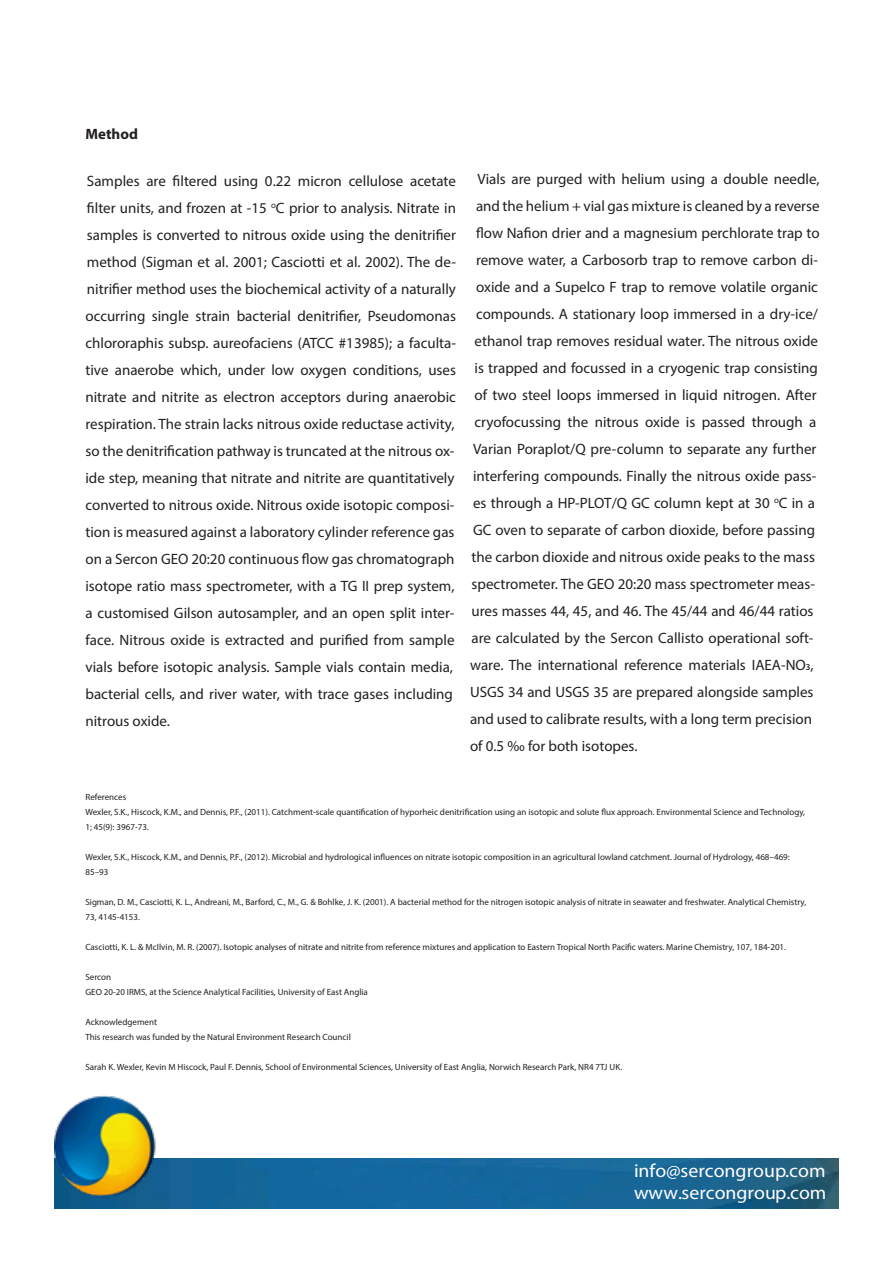
<style>
.page{position:relative;width:893px;height:1263px;background:#fff}
.page>*{position:absolute;margin:0;border:0;box-sizing:border-box;transform-origin:0 0}
.t1{font:18.9px/22.6px "Myriad Pro";color:#fff;scale:1.05 1}
.t2{font:15px/27px "Myriad Pro";color:#231f20}
.t3{font:700 15px "Myriad Pro";color:#231f20}
.t4{font:9px/15px "Myriad Pro";color:#231f20}
</style>
<div class="page">
<img style="left:167px;top:1158px;width:672px;height:51px">
<img style="left:54px;top:1095px;width:113px;height:114px">
<p class="t3" style="left:85px;top:124px;width:54px">Method</p>
<p class="t2" style="left:85px;top:167px;width:372px">Samples are filtered using 0.22 micron cellulose acetate filter units, and frozen at -15 <sup>o</sup>C prior to analysis. Nitrate in samples is converted to nitrous oxide using the denitrifier method (Sigman et al. 2001; Casciotti et al. 2002). The de&shy;nitrifier method uses the biochemical activity of a naturally occurring single strain bacterial denitrifier, Pseudomonas chlororaphis subsp. aureofaciens (ATCC #13985); a faculta&shy;tive anaerobe which, under low oxygen conditions, uses nitrate and nitrite as electron acceptors during anaerobic respiration. The strain lacks nitrous oxide reductase activity, so the denitrification pathway is truncated at the nitrous ox&shy;ide step, meaning that nitrate and nitrite are quantitatively converted to nitrous oxide. Nitrous oxide isotopic composi&shy;tion is measured against a laboratory cylinder reference gas on a Sercon GEO 20:20 continuous flow gas chromatograph isotope ratio mass spectrometer, with a TG II prep system, a customised Gilson autosampler, and an open split inter&shy;face. Nitrous oxide is extracted and purified from sample vials before isotopic analysis. Sample vials contain media, bacterial cells, and river water, with trace gases including nitrous oxide.</p>
<p class="t2" style="left:477px;top:165px;width:344px">Vials are purged with helium using a double needle,</p>
<p class="t2" style="left:476px;top:192px;width:345px">and the helium + vial gas mixture is cleaned by a reverse</p>
<p class="t2" style="left:476px;top:219px;width:345px">flow Nafion drier and a magnesium perchlorate trap to</p>
<p class="t2" style="left:476px;top:246px;width:344px">remove water, a Carbosorb trap to remove carbon di-</p>
<p class="t2" style="left:476px;top:273px;width:343px">oxide and a Supelco F trap to remove volatile organic</p>
<p class="t2" style="left:476px;top:300px;width:344px">compounds. A stationary loop immersed in a dry-ice/</p>
<p class="t2" style="left:474px;top:327px;width:345px">ethanol trap removes residual water. The nitrous oxide</p>
<p class="t2" style="left:474px;top:354px;width:345px">is trapped and focussed in a cryogenic trap consisting</p>
<p class="t2" style="left:474px;top:381px;width:344px">of two steel loops immersed in liquid nitrogen. After</p>
<p class="t2" style="left:474px;top:408px;width:343px">cryofocussing the nitrous oxide is passed through a</p>
<p class="t2" style="left:473px;top:435px;width:345px">Varian Poraplot/Q pre-column to separate any further</p>
<p class="t2" style="left:473px;top:462px;width:345px">interfering compounds. Finally the nitrous oxide pass-</p>
<p class="t2" style="left:473px;top:489px;width:343px">es through a HP-PLOT/Q GC column kept at 30 <sup>o</sup>C in a</p>
<p class="t2" style="left:473px;top:516px;width:344px">GC oven to separate of carbon dioxide, before passing</p>
<p class="t2" style="left:471px;top:543px;width:345px">the carbon dioxide and nitrous oxide peaks to the mass</p>
<p class="t2" style="left:471px;top:570px;width:345px">spectrometer. The GEO 20:20 mass spectrometer meas-</p>
<p class="t2" style="left:471px;top:597px;width:344px">ures masses 44, 45, and 46. The 45/44 and 46/44 ratios</p>
<p class="t2" style="left:471px;top:624px;width:344px">are calculated by the Sercon Callisto operational soft-</p>
<p class="t2" style="left:470px;top:651px;width:345px">ware. The international reference materials IAEA-NO3,</p>
<p class="t2" style="left:470px;top:678px;width:345px">USGS 34 and USGS 35 are prepared alongside samples</p>
<p class="t2" style="left:470px;top:705px;width:344px">and used to calibrate results, with a long term precision</p>
<p class="t2" style="left:470px;top:732px;width:169px">of 0.5 ‰ for both isotopes.</p>
<p class="t4" style="left:85px;top:789px;width:42px">References</p>
<p class="t4" style="left:85px;top:804px;width:721px">Wexler, S.K., Hiscock, K.M., and Dennis, P.F., (2011). Catchment-scale quantification of hyporheic denitrification using an isotopic and solute flux approach. Environmental Science and Technology,<br>1; 45(9): 3967-73.</p>
<p class="t4" style="left:85px;top:849px;width:706px">Wexler, S.K., Hiscock, K.M., and Dennis, P.F., (2012). Microbial and hydrological influences on nitrate isotopic composition in an agricultural lowland catchment. Journal of Hydrology, 468–469:<br>85–93</p>
<p class="t4" style="left:85px;top:894px;width:722px">Sigman, D. M., Casciotti, K. L., Andreani, M., Barford, C., M., G. &amp; Bohlke, J. K. (2001). A bacterial method for the nitrogen isotopic analysis of nitrate in seawater and freshwater. Analytical Chemistry,<br>73, 4145-4153.</p>
<p class="t4" style="left:85px;top:939px;width:702px">Casciotti, K. L. &amp; McIlvin, M. R. (2007). Isotopic analyses of nitrate and nitrite from reference mixtures and application to Eastern Tropical North Pacific waters. Marine Chemistry, 107, 184-201.</p>
<p class="t4" style="left:85px;top:969px;width:27px">Sercon</p>
<p class="t4" style="left:85px;top:984px;width:284px">GEO 20-20 IRMS, at the Science Analytical Facilities, University of East Anglia</p>
<p class="t4" style="left:85px;top:1014px;width:73px">Acknowledgement</p>
<p class="t4" style="left:85px;top:1029px;width:267px">This research was funded by the Natural Environment Research Council</p>
<p class="t4" style="left:85px;top:1059px;width:538px">Sarah K. Wexler, Kevin M Hiscock, Paul F. Dennis, School of Environmental Sciences, University of East Anglia, Norwich Research Park, NR4 7TJ UK.</p>
<p class="t1" style="left:634px;top:1159px;width:185px">info@sercongroup.com www.sercongroup.com</p>
</div>
